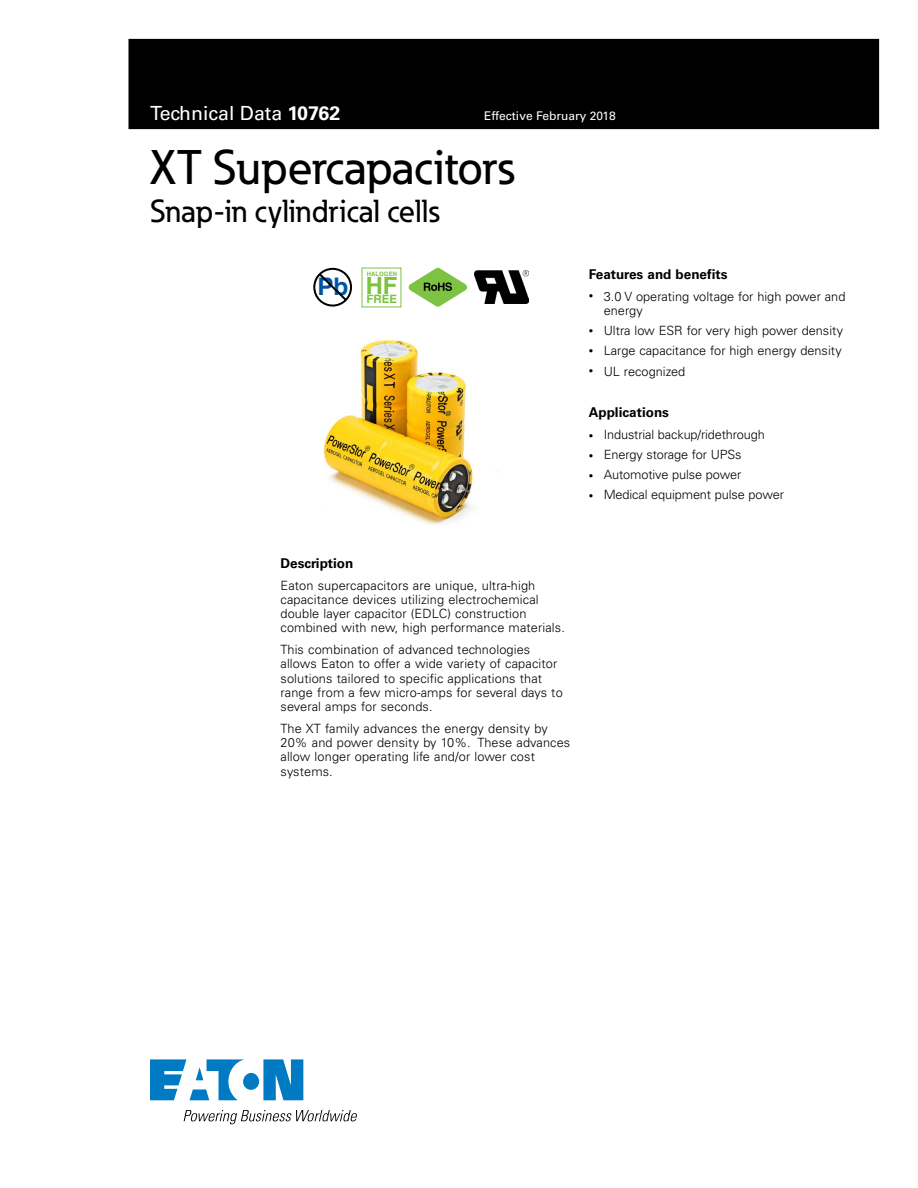
<style>
.page{position:relative;width:918px;height:1188px;background:#fff}
.page>*{position:absolute;margin:0;border:0;box-sizing:border-box;transform-origin:0 0}
.t1{font:500 48px "Eaton";color:#000}
.t2{font:500 31.5px "Eaton";color:#000}
.t3{font:700 24.3px "Helvetica";color:#0054a6}
.t4{font:700 23.7px "Helvetica";color:#7dc242}
.t5{font:19.5px "Univers LT Std";color:#fff}
.t6{font:700 13.5px "Univers LT Std";color:#000}
.t7{font:300 12.75px/14.2px "Univers LT Std";letter-spacing:.01em;color:#000}
.t8{font:300 12.75px "Univers LT Std";letter-spacing:-.01em;color:#000}
.t9{font:12px "Univers LT Std";color:#fff}
.t10{font:700 11.55px "Helvetica";color:#7dc242}
.t11{font:700 6px "Helvetica";color:#7dc242}
.s1{font-weight:700}
.s2{font-family:"Univers";font-size:9px}
</style>
<div class="page">
<svg style="left:150px;top:1059px;width:153px;height:41px"></svg>
<svg style="left:184px;top:1110px;width:173px;height:14px"></svg>
<div style="left:129px;top:39px;width:750px;height:90px;background:#000"></div>
<img style="left:323px;top:340px;width:150px;height:185px">
<svg style="left:313px;top:268px;width:39px;height:39px"></svg>
<svg style="left:409px;top:268px;width:58px;height:39px"></svg>
<img style="left:474px;top:271px;width:54px;height:33px">
<h3 class="t5" style="left:150px;top:102px;width:192px">Technical Data <span class="s1">10762</span></h3>
<p class="t9" style="left:484px;top:109px;width:133px">Effective February 2018</p>
<h1 class="t1" style="left:150px;top:138px;width:366px">XT Supercapacitors</h1>
<h2 class="t2" style="left:150px;top:191px;width:291px">Snap-in cylindrical cells</h2>
<h3 class="t3" style="left:317px;top:272px;width:33px">Pb</h3>
<p class="t11" style="left:367px;top:270px;width:32px">HALOGEN</p>
<h3 class="t4" style="left:366px;top:271px;width:33px">HF</h3>
<p class="t10" style="left:366px;top:292px;width:32px">FREE</p>
<p class="t6" style="left:589px;top:266px;width:140px">Features and benefits</p>
<p class="t7" style="left:604px;top:289px;width:243px;text-indent:-15px"><span class="s2">•</span> 3.0 V operating voltage for high power and energy</p>
<p class="t7" style="left:589px;top:323px;width:256px"><span class="s2">•</span> Ultra low ESR for very high power density</p>
<p class="t7" style="left:589px;top:344px;width:254px"><span class="s2">•</span> Large capacitance for high energy density</p>
<p class="t7" style="left:589px;top:364px;width:98px"><span class="s2">•</span> UL recognized</p>
<p class="t6" style="left:589px;top:404px;width:82px">Applications</p>
<p class="t8" style="left:589px;top:426px;width:178px"><span class="s2">•</span> Industrial backup/ridethrough</p>
<p class="t8" style="left:589px;top:447px;width:154px"><span class="s2">•</span> Energy storage for UPSs</p>
<p class="t8" style="left:589px;top:467px;width:154px"><span class="s2">•</span> Automotive pulse power</p>
<p class="t8" style="left:589px;top:487px;width:197px"><span class="s2">•</span> Medical equipment pulse power</p>
<p class="t6" style="left:280px;top:555px;width:74px">Description</p>
<p class="t7" style="left:280px;top:578px;width:286px">Eaton supercapacitors are unique, ultra-high capacitance devices utilizing electrochemical double layer capacitor (EDLC) construction combined with new, high performance materials.</p>
<p class="t7" style="left:280px;top:642px;width:284px">This combination of advanced technologies allows Eaton to offer a wide variety of capacitor solutions tailored to specific applications that range from a few micro-amps for several days to several amps for seconds.</p>
<p class="t7" style="left:280px;top:721px;width:291px">The XT family advances the energy density by 20% and power density by 10%. These advances allow longer operating life and/or lower cost systems.</p>
</div>
